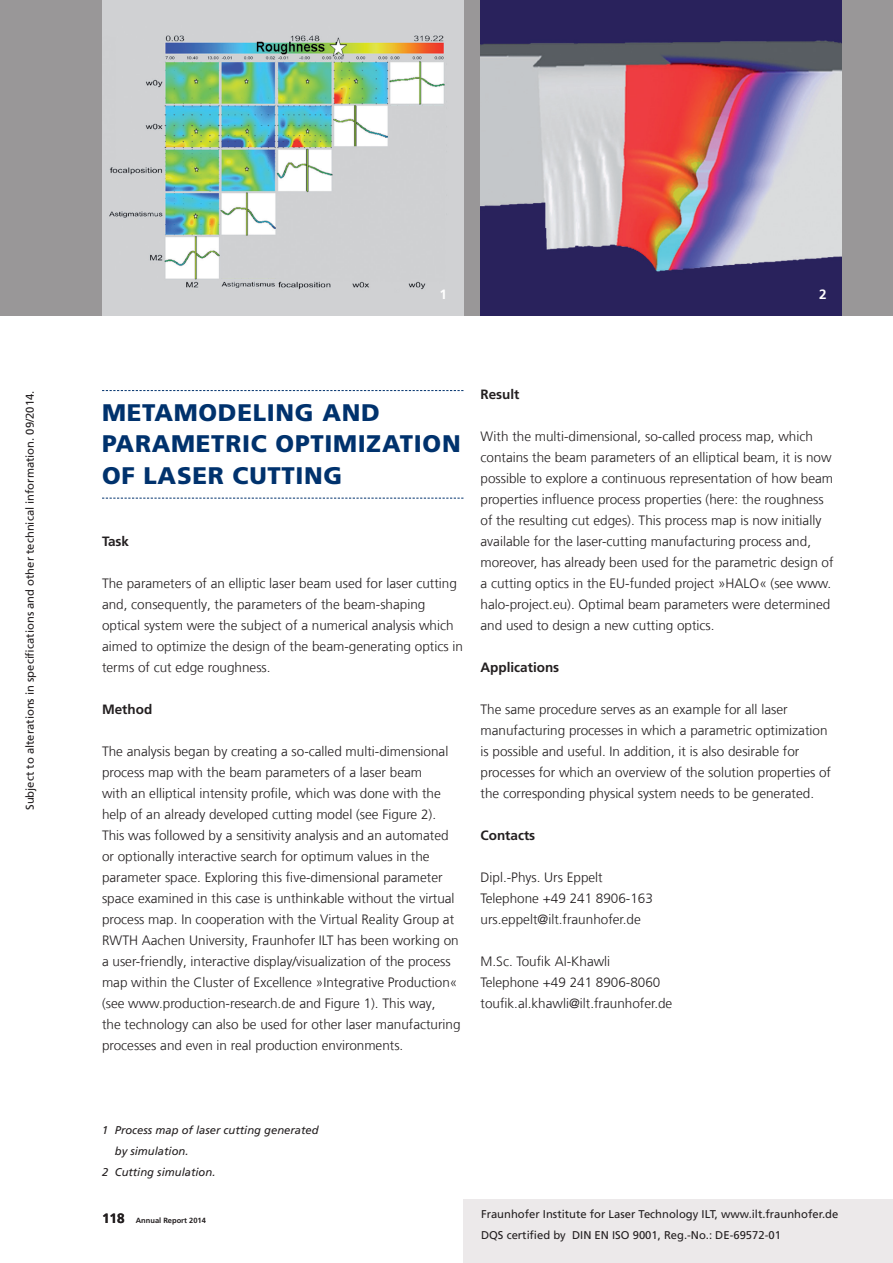
<style>
.page{position:relative;width:893px;height:1263px;background:#fff}
.page>*{position:absolute;margin:0;border:0;box-sizing:border-box;transform-origin:0 0}
.t1{font:900 24px/31.5px "Frutiger LT Com";letter-spacing:.03em;color:#00326d}
.t2{font:300 13.5px/21px "Frutiger LT Com";color:#231f20}
.t3{font:700 13.5px "Frutiger LT Com";color:#231f20}
.t4{font:700 13.5px "Frutiger LT Com";color:#fff}
.t5{font:11.25px/21px "Frutiger LT Com";color:#231f20}
.t6{font:italic 11.25px "Frutiger LT Com";color:#231f20}
.t7{font:700 7.5px "Frutiger LT Com";color:#231f20}
</style>
<div class="page">
<div style="left:463px;top:1199px;width:430px;height:64px;background:#ece9ea"></div>
<div style="left:0;top:0;width:893px;height:315px;background:#999798"></div>
<img style="left:102px;top:0;width:361px;height:315px">
<img style="left:480px;top:0;width:362px;height:315px">
<svg style="left:102px;top:390px;width:361px;height:1px"></svg>
<svg style="left:102px;top:498px;width:361px;height:1px"></svg>
<p class="t5" style="left:20px;top:810px;width:421px;rotate:-90deg">Subject to alterations in specifications and other technical information. 09/2014.</p>
<p class="t4" style="left:439px;top:286px;width:9px">1</p>
<p class="t4" style="left:819px;top:286px;width:9px">2</p>
<h1 class="t1" style="left:102px;top:397px;width:360px">METAMODELING AND<br>PARAMETRIC OPTIMIZATION<br>OF LASER CUTTING</h1>
<p class="t3" style="left:102px;top:533px;width:29px">Task</p>
<p class="t2" style="left:102px;top:573px;width:362px">The parameters of an elliptic laser beam used for laser cutting and, consequently, the parameters of the beam-shaping optical system were the subject of a numerical analysis which aimed to optimize the design of the beam-generating optics in terms of cut edge roughness.</p>
<p class="t3" style="left:102px;top:701px;width:52px">Method</p>
<p class="t2" style="left:102px;top:741px;width:360px">The analysis began by creating a so-called multi-dimensional process map with the beam parameters of a laser beam<br>with an elliptical intensity profile, which was done with the help of an already developed cutting model (see Figure 2).<br>This was followed by a sensitivity analysis and an automated or optionally interactive search for optimum values in the parameter space. Exploring this five-dimensional parameter space examined in this case is unthinkable without the virtual process map. In cooperation with the Virtual Reality Group at RWTH Aachen University, Fraunhofer ILT has been working on a user-friendly, interactive display/visualization of the process map within the Cluster of Excellence »Integrative Production« (see www.production-research.de and Figure 1). This way,<br>the technology can also be used for other laser manufacturing processes and even in real production environments.</p>
<p class="t3" style="left:480px;top:387px;width:41px">Result</p>
<p class="t2" style="left:480px;top:426px;width:355px">With the multi-dimensional, so-called process map, which contains the beam parameters of an elliptical beam, it is now possible to explore a continuous representation of how beam properties influence process properties (here: the roughness of the resulting cut edges). This process map is now initially available for the laser-cutting manufacturing process and, moreover, has already been used for the parametric design of a cutting optics in the EU-funded project »HALO« (see www. halo-project.eu). Optimal beam parameters were determined and used to design a new cutting optics.</p>
<p class="t3" style="left:480px;top:660px;width:80px">Applications</p>
<p class="t2" style="left:480px;top:699px;width:352px">The same procedure serves as an example for all laser manufacturing processes in which a parametric optimization is possible and useful. In addition, it is also desirable for processes for which an overview of the solution properties of the corresponding physical system needs to be generated.</p>
<p class="t3" style="left:480px;top:828px;width:56px">Contacts</p>
<p class="t2" style="left:480px;top:867px;width:174px">Dipl.-Phys. Urs Eppelt<br>Telephone +49 241 8906-163 urs.eppelt@ilt.fraunhofer.de</p>
<p class="t2" style="left:480px;top:951px;width:193px">M.Sc. Toufik Al-Khawli<br>Telephone +49 241 8906-8060 toufik.al.khawli@ilt.fraunhofer.de</p>
<p class="t6" style="left:102px;top:1124px;width:218px">1 Process map of laser cutting generated</p>
<p class="t6" style="left:115px;top:1145px;width:75px">by simulation.</p>
<p class="t6" style="left:102px;top:1166px;width:115px">2 Cutting simulation.</p>
<p class="t3" style="left:102px;top:1210px;width:24px">118</p>
<p class="t7" style="left:136px;top:1216px;width:72px">Annual Report 2014</p>
<p class="t5" style="left:481px;top:1204px;width:359px">Fraunhofer Institute for Laser Technology ILT, www.ilt.fraunhofer.de<br>DQS certified by DIN EN ISO 9001, Reg.-No.: DE-69572-01</p>
</div>
